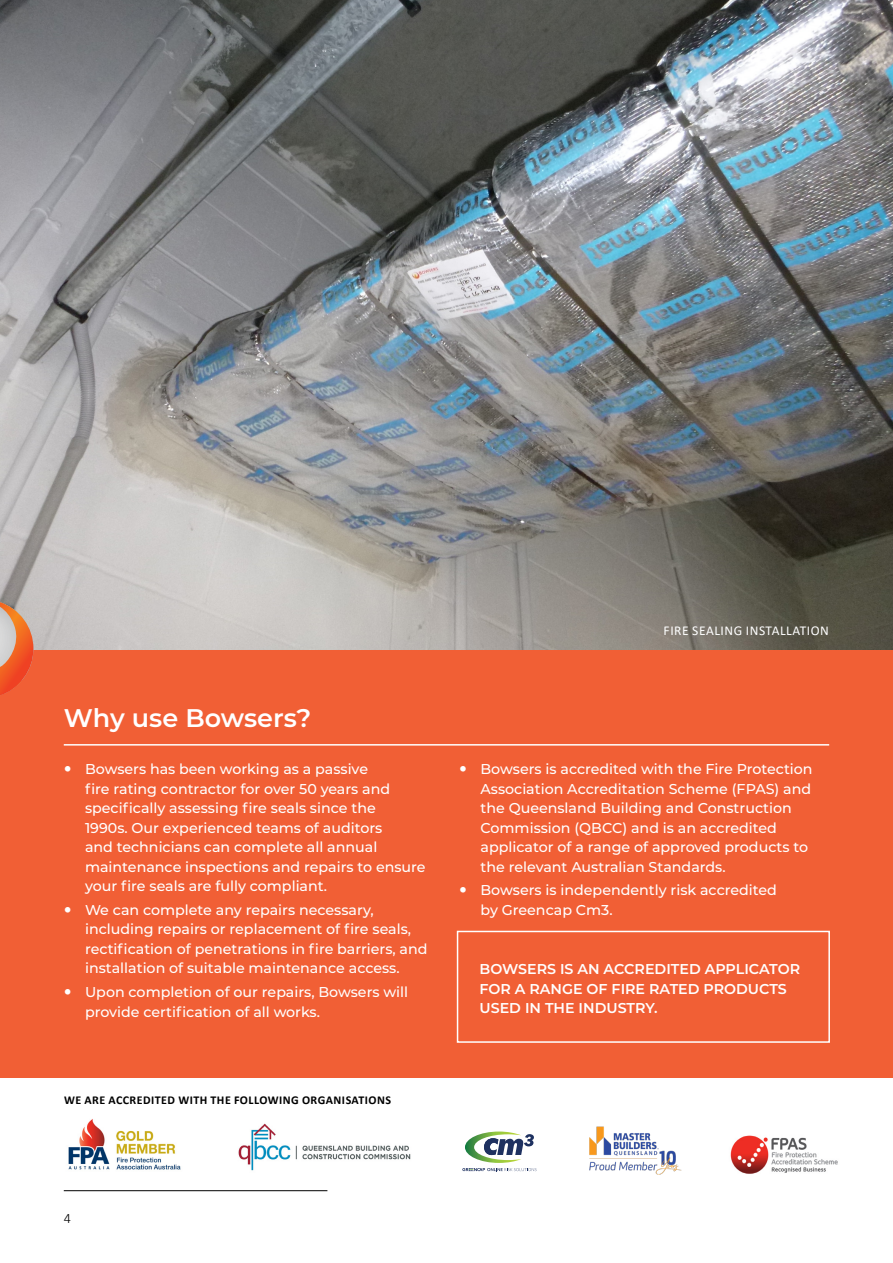
<style>
.page{position:relative;width:893px;height:1263px;background:#fff}
.page>*{position:absolute;margin:0;border:0;box-sizing:border-box;transform-origin:0 0}
.t1{font:600 25.5px "Montserrat";color:#fff}
.t2{font:500 14.25px/19.5px "Montserrat";color:#fff}
.t3{font:600 14.25px/19.5px "Montserrat";color:#fff}
.t4{font:300 14.25px "Calibri";color:#000}
.t5{font:13.5px "Calibri";letter-spacing:.04em;color:#fff}
.t6{font:700 12px "Calibri";letter-spacing:.04em;color:#000}
</style>
<div class="page">
<div style="left:0;top:641px;width:893px;height:622px;background:#f15f35"></div>
<div style="left:0;top:1078px;width:893px;height:185px;background:#fff"></div>
<img style="left:0;top:0;width:893px;height:649px">
<hr style="left:64px;top:744px;width:765px;height:1px;background:#fff">
<img style="left:68px;top:1119px;width:113px;height:51px">
<img style="left:730px;top:1135px;width:108px;height:39px">
<img style="left:238px;top:1123px;width:173px;height:48px">
<img style="left:589px;top:1126px;width:93px;height:49px">
<svg style="left:0;top:600px;width:33px;height:95px;background:#e08260"></svg>
<svg style="left:462px;top:1131px;width:74px;height:40px"></svg>
<div style="left:457px;top:931px;width:373px;height:112px;border:2px solid #fff"></div>
<hr style="left:64px;top:1190px;width:263px;height:1px;background:#000">
<h1 class="t1" style="left:64px;top:700px;width:249px">Why use Bowsers?</h1>
<p class="t2" style="left:85px;top:759px;width:342px">Bowsers has been working as a passive<br>fire rating contractor for over 50 years and specifically assessing fire seals since the<br>1990s. Our experienced teams of auditors<br>and technicians can complete all annual maintenance inspections and repairs to ensure your fire seals are fully compliant.</p>
<p class="t2" style="left:85px;top:899px;width:344px">We can complete any repairs necessary, including repairs or replacement of fire seals, rectification of penetrations in fire barriers, and installation of suitable maintenance access.</p>
<p class="t2" style="left:85px;top:982px;width:325px">Upon completion of our repairs, Bowsers will provide certification of all works.</p>
<p class="t6" style="left:64px;top:1091px;width:329px">WE ARE ACCREDITED WITH THE FOLLOWING ORGANISATIONS</p>
<p class="t4" style="left:64px;top:1209px;width:9px">4</p>
<p class="t5" style="left:664px;top:621px;width:167px">FIRE SEALING INSTALLATION</p>
<p class="t2" style="left:480px;top:759px;width:334px">Bowsers is accredited with the Fire Protection Association Accreditation Scheme (FPAS) and the Queensland Building and Construction Commission (QBCC) and is an accredited applicator of a range of approved products to the relevant Australian Standards.</p>
<p class="t2" style="left:480px;top:880px;width:298px">Bowsers is independently risk accredited by Greencap Cm3.</p>
<p class="t3" style="left:480px;top:959px;width:322px">BOWSERS IS AN ACCREDITED APPLICATOR<br>FOR A RANGE OF FIRE RATED PRODUCTS<br>USED IN THE INDUSTRY.</p>
</div>
